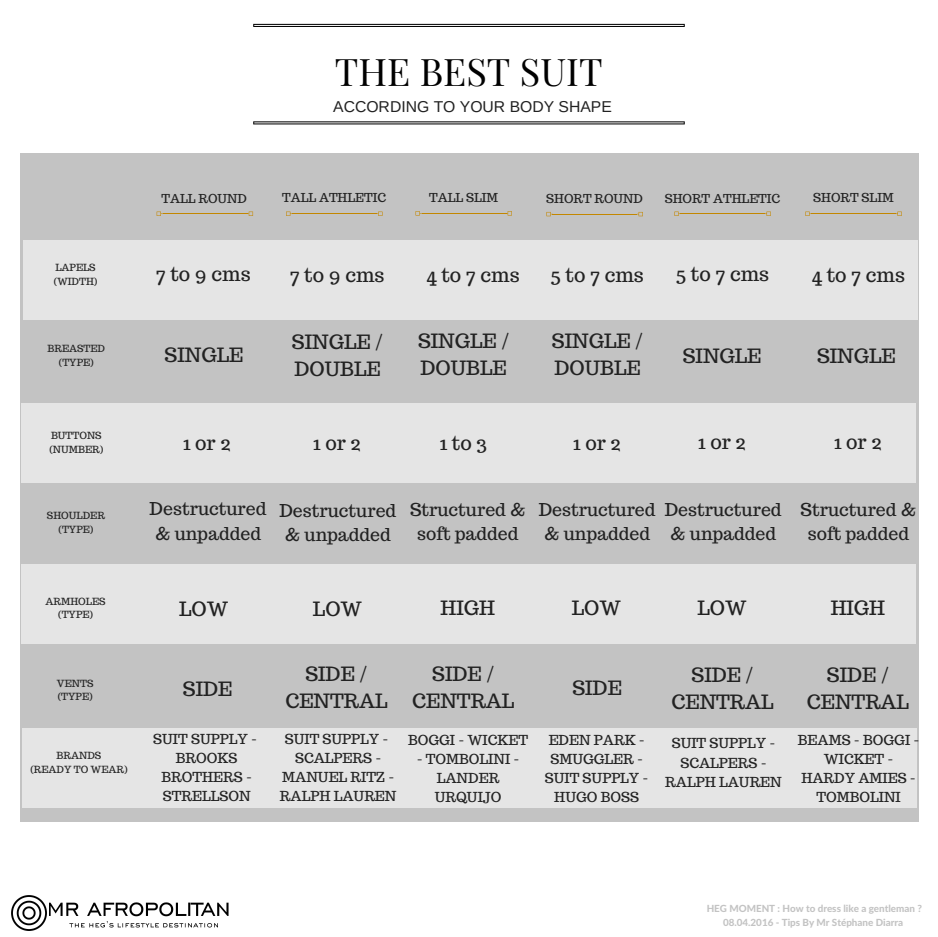
<style>
.page{position:relative;width:938px;height:937px;background:#fff}
.page>*{position:absolute;margin:0;border:0;box-sizing:border-box;transform-origin:0 0}
.t1{font:37.9px "Playfair Display SC";color:#000}
.t2{font:19.65px/27px "Trocchi";color:#222;text-align:center}
.t3{font:17.7px/24.4px "Trocchi";color:#222;text-align:center}
.t4{font:15.7px "Arimo";color:#222}
.t5{font:13.75px/19.1px "Trocchi";color:#222;text-align:center}
.t6{font:12.3px "Trocchi";color:#222}
.t7{font:9.85px/13.5px "Trocchi";color:#222;text-align:center}
.t8{font:800 9.85px/13.5px "Lato";color:#c3c3c3;text-align:center}
</style>
<div class="page">
<svg style="left:253px;top:24px;width:431px;height:3px"></svg>
<svg style="left:253px;top:121px;width:431px;height:3px"></svg>
<img style="left:50px;top:902px;width:179px;height:15px">
<img style="left:69px;top:921px;width:149px;height:7px">
<div style="left:21px;top:154px;width:898px;height:668px;background:#c3c3c3"></div>
<div style="left:23px;top:240px;width:895px;height:80px;background:#e5e5e5"></div>
<div style="left:21px;top:403px;width:895px;height:79px;background:#e5e5e5"></div>
<div style="left:21px;top:564px;width:895px;height:80px;background:#e5e5e5"></div>
<div style="left:22px;top:729px;width:895px;height:79px;background:#e5e5e5"></div>
<hr style="left:163px;top:213px;width:84px;height:1px;background:#c38700">
<svg style="left:247px;top:212px;width:6px;height:4px"></svg>
<svg style="left:157px;top:212px;width:6px;height:4px"></svg>
<hr style="left:292px;top:213px;width:85px;height:1px;background:#c38700">
<svg style="left:286px;top:212px;width:6px;height:4px"></svg>
<hr style="left:422px;top:213px;width:84px;height:1px;background:#c38700">
<svg style="left:506px;top:211px;width:6px;height:5px"></svg>
<svg style="left:415px;top:211px;width:7px;height:5px"></svg>
<hr style="left:552px;top:214px;width:85px;height:1px;background:#c38700">
<svg style="left:637px;top:212px;width:6px;height:4px"></svg>
<svg style="left:546px;top:212px;width:7px;height:4px"></svg>
<hr style="left:680px;top:213px;width:85px;height:1px;background:#c38700">
<svg style="left:765px;top:212px;width:5px;height:4px"></svg>
<svg style="left:674px;top:212px;width:6px;height:4px"></svg>
<hr style="left:811px;top:213px;width:85px;height:1px;background:#c38700">
<svg style="left:805px;top:212px;width:6px;height:4px"></svg>
<img style="left:12px;top:896px;width:34px;height:35px">
<h1 class="t1" style="left:335px;top:45px;width:269px">THE BEST SUIT</h1>
<p class="t4" style="left:333px;top:98px;width:280px">ACCORDING TO YOUR BODY SHAPE</p>
<p class="t6" style="left:162px;top:190px;width:87px">TALL ROUND</p>
<p class="t6" style="left:282px;top:190px;width:105px">TALL ATHLETIC</p>
<p class="t6" style="left:429px;top:189px;width:70px">TALL SLIM</p>
<p class="t6" style="left:546px;top:191px;width:98px">SHORT ROUND</p>
<p class="t6" style="left:664px;top:190px;width:117px">SHORT ATHLETIC</p>
<p class="t6" style="left:813px;top:190px;width:82px">SHORT SLIM</p>
<p class="t7" style="left:54px;top:261px;width:45px;text-align:left">LAPELS (WIDTH)</p>
<h2 class="t2" style="left:156px;top:260px;width:96px">7 to 9 cms</h2>
<h2 class="t2" style="left:290px;top:261px;width:96px">7 to 9 cms</h2>
<h2 class="t2" style="left:426px;top:261px;width:95px">4 to 7 cms</h2>
<h2 class="t2" style="left:550px;top:261px;width:95px">5 to 7 cms</h2>
<h2 class="t2" style="left:675px;top:260px;width:95px">5 to 7 cms</h2>
<h2 class="t2" style="left:811px;top:261px;width:95px">4 to 7 cms</h2>
<p class="t7" style="left:48px;top:342px;width:59px">BREASTED (TYPE)</p>
<h2 class="t2" style="left:165px;top:341px;width:80px">SINGLE</h2>
<h2 class="t2" style="left:292px;top:328px;width:93px;text-align:left">SINGLE /<br>DOUBLE</h2>
<h2 class="t2" style="left:418px;top:327px;width:93px;text-align:left">SINGLE /<br>DOUBLE</h2>
<h2 class="t2" style="left:552px;top:327px;width:93px;text-align:left">SINGLE /<br>DOUBLE</h2>
<h2 class="t2" style="left:682px;top:342px;width:80px">SINGLE</h2>
<h2 class="t2" style="left:817px;top:342px;width:80px">SINGLE</h2>
<p class="t7" style="left:49px;top:429px;width:55px;text-align:left">BUTTONS (NUMBER)</p>
<h2 class="t2" style="left:183px;top:429px;width:49px">1or2</h2>
<h2 class="t2" style="left:313px;top:429px;width:49px">1or2</h2>
<h2 class="t2" style="left:439px;top:430px;width:49px">1to3</h2>
<h2 class="t2" style="left:573px;top:430px;width:49px">1or2</h2>
<h2 class="t2" style="left:697px;top:428px;width:49px">1or2</h2>
<h2 class="t2" style="left:833px;top:428px;width:49px">1or2</h2>
<p class="t7" style="left:47px;top:509px;width:60px">SHOULDER (TYPE)</p>
<p class="t3" style="left:150px;top:496px;width:118px">Destructured &amp; unpadded</p>
<p class="t3" style="left:279px;top:498px;width:118px">Destructured &amp; unpadded</p>
<p class="t3" style="left:410px;top:497px;width:117px">Structured &amp; soft padded</p>
<p class="t3" style="left:538px;top:497px;width:118px">Destructured &amp; unpadded</p>
<p class="t3" style="left:664px;top:497px;width:118px">Destructured &amp; unpadded</p>
<p class="t3" style="left:800px;top:497px;width:117px">Structured &amp; soft padded</p>
<p class="t7" style="left:46px;top:594px;width:62px">ARMHOLES (TYPE)</p>
<h2 class="t2" style="left:179px;top:595px;width:51px">LOW</h2>
<h2 class="t2" style="left:313px;top:595px;width:51px">LOW</h2>
<h2 class="t2" style="left:440px;top:594px;width:56px">HIGH</h2>
<h2 class="t2" style="left:572px;top:594px;width:51px">LOW</h2>
<h2 class="t2" style="left:697px;top:595px;width:51px">LOW</h2>
<h2 class="t2" style="left:830px;top:595px;width:56px">HIGH</h2>
<p class="t7" style="left:57px;top:676px;width:38px;text-align:left">VENTS (TYPE)</p>
<h2 class="t2" style="left:183px;top:675px;width:51px">SIDE</h2>
<h2 class="t2" style="left:285px;top:660px;width:103px">SIDE /<br>CENTRAL</h2>
<h2 class="t2" style="left:412px;top:661px;width:103px">SIDE /<br>CENTRAL</h2>
<h2 class="t2" style="left:572px;top:674px;width:51px">SIDE</h2>
<h2 class="t2" style="left:671px;top:661px;width:103px">SIDE /<br>CENTRAL</h2>
<h2 class="t2" style="left:807px;top:661px;width:103px">SIDE /<br>CENTRAL</h2>
<p class="t7" style="left:30px;top:749px;width:99px">BRANDS<br>(READY TO WEAR)</p>
<p class="t5" style="left:153px;top:729px;width:105px">SUIT SUPPLY -<br>BROOKS<br>BROTHERS -<br>STRELLSON</p>
<p class="t5" style="left:280px;top:729px;width:118px">SUIT SUPPLY -<br>SCALPERS -<br>MANUEL RITZ -<br>RALPH LAUREN</p>
<p class="t5" style="left:408px;top:730px;width:121px">BOGGI - WICKET</p>
<p class="t5" style="left:417px;top:749px;width:104px">- TOMBOLINI -<br>LANDER<br>URQUIJO</p>
<p class="t5" style="left:545px;top:730px;width:105px">EDEN PARK -<br>SMUGGLER -<br>SUIT SUPPLY -<br>HUGO BOSS</p>
<p class="t5" style="left:665px;top:734px;width:118px">SUIT SUPPLY -<br>SCALPERS -<br>RALPH LAUREN</p>
<p class="t5" style="left:797px;top:730px;width:123px">BEAMS - BOGGI -<br>WICKET -<br>HARDY AMIES -<br>TOMBOLINI</p>
<p class="t8" style="left:706px;top:902px;width:217px">HEG MOMENT : How to dress like a gentleman ?<br>08.04.2016 ‐ Tips By Mr Stéphane Diarra</p>
</div>
